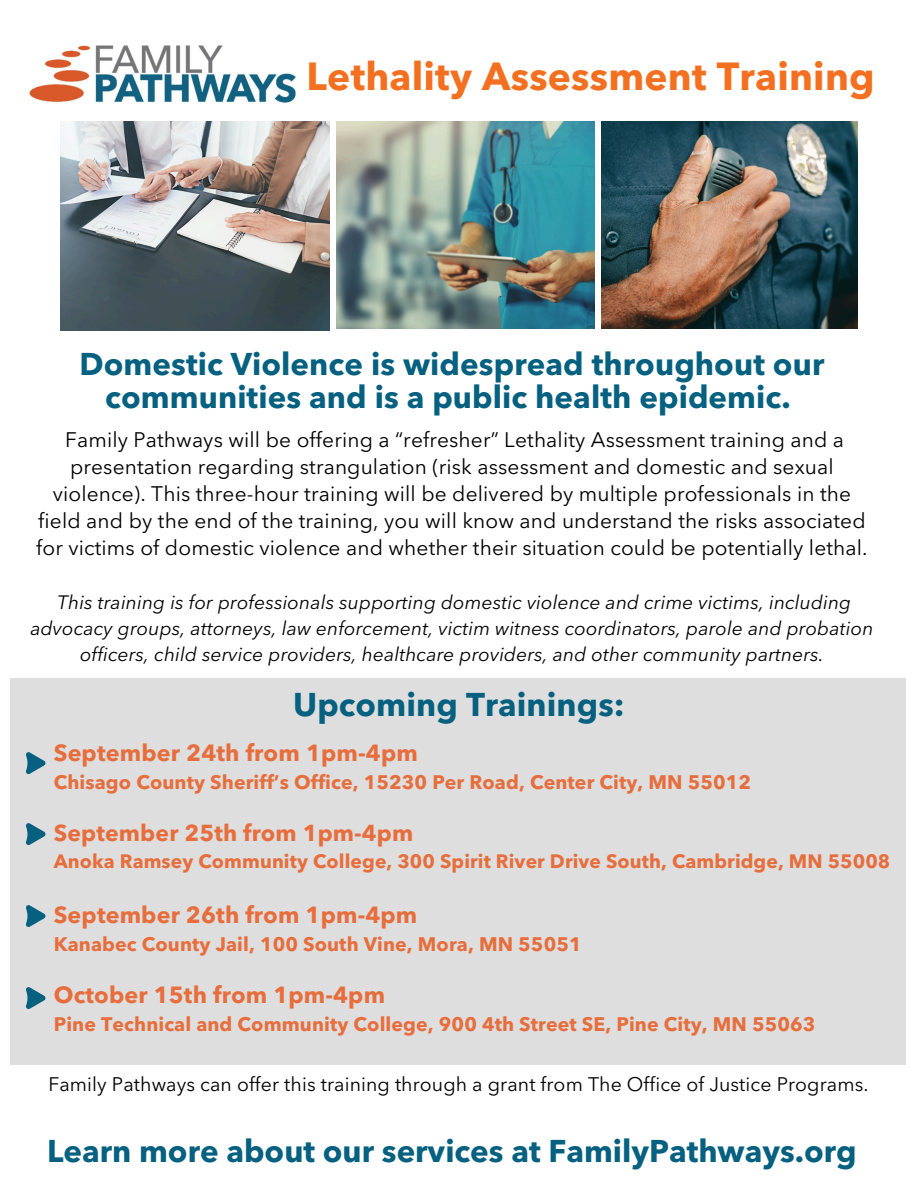
<style>
.page{position:relative;width:918px;height:1188px;background:#fff}
.page>*{position:absolute;margin:0;border:0;box-sizing:border-box;transform-origin:0 0}
.t1{font:700 38.85px "Avenir Next LT Pro";letter-spacing:.005em;color:#f37021}
.t2{font:700 32.7px "Avenir Next LT Pro";letter-spacing:.005em;color:#066080}
.t3{font:700 31.2px/32.7px "Avenir Next LT Pro";letter-spacing:.005em;color:#066080;text-align:center}
.t4{font:700 23.25px "Avenir Next LT Pro";letter-spacing:.005em;color:#e76e3c}
.t5{font:700 22.95px "Avenir Next LT Pro";letter-spacing:.005em;color:#e76e3c}
.t6{font:20.85px/27px "Avenir Next LT Pro";letter-spacing:.005em;color:#000;text-align:center}
.t7{font:700 19.5px "Avenir Next LT Pro";letter-spacing:.005em;color:#e76e3c}
.t8{font:19.5px "Avenir Next LT Pro";letter-spacing:.005em;color:#000}
.t9{font:italic 19.2px/25.8px "Avenir Next LT Pro";letter-spacing:.005em;color:#000;text-align:center}
.t10{font:700 19.2px "Avenir Next LT Pro";letter-spacing:.005em;color:#e76e3c}
</style>
<div class="page">
<img style="left:30px;top:46px;width:265px;height:57px">
<img style="left:60px;top:122px;width:269px;height:208px">
<img style="left:337px;top:122px;width:257px;height:207px">
<img style="left:601px;top:122px;width:257px;height:207px">
<div style="left:11px;top:678px;width:895px;height:387px;background:#dededf"></div>
<svg style="left:26px;top:752px;width:19px;height:22px"></svg>
<svg style="left:26px;top:823px;width:19px;height:22px"></svg>
<svg style="left:26px;top:905px;width:19px;height:22px"></svg>
<svg style="left:26px;top:987px;width:19px;height:22px"></svg>
<p class="t1" style="left:307px;top:60px;width:570px">Lethality Assessment Training</p>
<h2 class="t3" style="left:80px;top:351px;width:746px">Domestic Violence is widespread throughout our communities and is a public health epidemic.</h2>
<p class="t6" style="left:36px;top:428px;width:833px">Family Pathways will be offering a “refresher” Lethality Assessment training and a presentation regarding strangulation (risk assessment and domestic and sexual violence). This three-hour training will be delivered by multiple professionals in the field and by the end of the training, you will know and understand the risks associated for victims of domestic violence and whether their situation could be potentially lethal.</p>
<p class="t9" style="left:30px;top:591px;width:845px">This training is for professionals supporting domestic violence and crime victims, including advocacy groups, attorneys, law enforcement, victim witness coordinators, parole and probation officers, child service providers, healthcare providers, and other community partners.</p>
<p class="t2" style="left:293px;top:692px;width:333px">Upcoming Trainings:</p>
<p class="t4" style="left:54px;top:743px;width:366px">September 24th from 1pm-4pm</p>
<p class="t7" style="left:54px;top:774px;width:699px">Chisago County Sheriff’s Office, 15230 Per Road, Center City, MN 55012</p>
<p class="t5" style="left:54px;top:823px;width:361px">September 25th from 1pm-4pm</p>
<p class="t10" style="left:54px;top:854px;width:838px">Anoka Ramsey Community College, 300 Spirit River Drive South, Cambridge, MN 55008</p>
<h3 class="t4" style="left:54px;top:905px;width:365px">September 26th from 1pm-4pm</h3>
<h3 class="t7" style="left:54px;top:936px;width:529px">Kanabec County Jail, 100 South Vine, Mora, MN 55051</h3>
<h3 class="t4" style="left:54px;top:985px;width:333px">October 15th from 1pm-4pm</h3>
<h3 class="t7" style="left:54px;top:1016px;width:763px">Pine Technical and Community College, 900 4th Street SE, Pine City, MN 55063</h3>
<p class="t8" style="left:48px;top:1076px;width:822px">Family Pathways can offer this training through a grant from The Office of Justice Programs.</p>
<h3 class="t3" style="left:47px;top:1138px;width:811px">Learn more about our services at FamilyPathways.org</h3>
</div>
